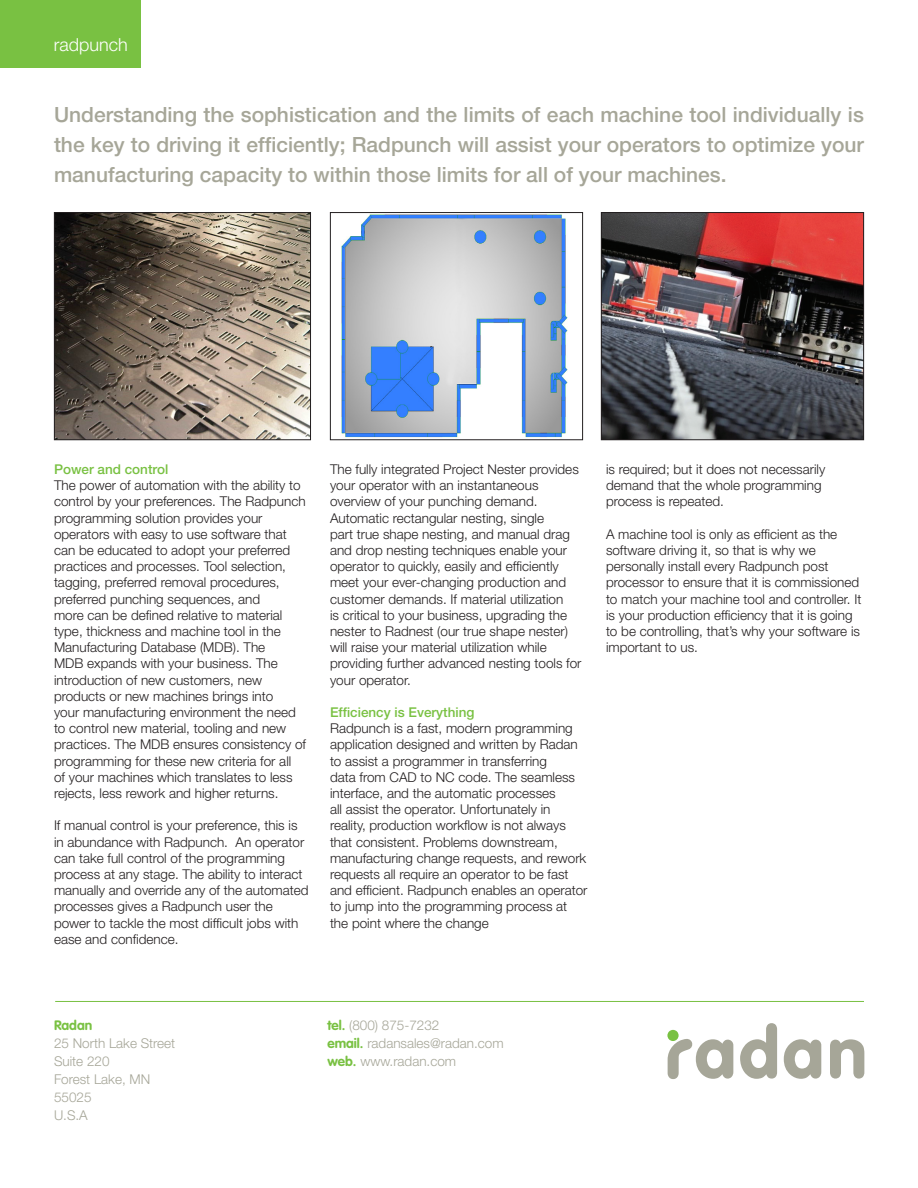
<style>
.page{position:relative;width:918px;height:1188px;background:#fff}
.page>*{position:absolute;margin:0;border:0;box-sizing:border-box;transform-origin:0 0}
.t1{font:74.85px "VAG Round";color:#a6a698}
.t2{font:500 21px/30px "Helvetica Neue";color:#a6a698;text-align:justify}
.t3{font:300 18px "Helvetica Neue";color:#fff}
.t4{font:300 13.5px/16.2px "Helvetica Neue";color:#231f20}
.t5{font:300 13.5px/18px "Helvetica Neue";color:#a6a698}
.t6{font:500 13.5px "Helvetica Neue";color:#79c142}
.t7{font:700 13.5px "VAG Rounded";color:#79c142}
.s1{font-family:"VAG Rounded";font-weight:700;color:#79c142}
</style>
<div class="page">
<hr style="left:55px;top:1001px;width:809px;height:1px;background:#79c142">
<svg style="left:667px;top:1030px;width:26px;height:49px"></svg>
<img style="left:56px;top:214px;width:253px;height:224px">
<div style="left:54px;top:212px;width:257px;height:228px;border:1px solid #231f20"></div>
<img style="left:603px;top:214px;width:259px;height:224px">
<div style="left:601px;top:212px;width:263px;height:228px;border:1px solid #231f20"></div>
<img style="left:341px;top:214px;width:227px;height:224px">
<div style="left:330px;top:212px;width:253px;height:228px;border:1px solid #231f20"></div>
<div style="left:0;top:0;width:140px;height:68px;background:#79c142"></div>
<p class="t3" style="left:54px;top:33px;width:76px">radpunch</p>
<p class="t2" style="left:54px;top:99px;width:812px">Understanding the sophistication and the limits of each machine tool individually is the key to driving it efficiently; Radpunch will assist your operators to optimize your manufacturing capacity to within those limits for all of your machines.</p>
<p class="t6" style="left:54px;top:461px;width:116px">Power and control</p>
<p class="t4" style="left:54px;top:477px;width:254px">The power of automation with the ability to control by your preferences. The Radpunch programming solution provides your operators with easy to use software that can be educated to adopt your preferred practices and processes. Tool selection, tagging, preferred removal procedures, preferred punching sequences, and<br>more can be defined relative to material type, thickness and machine tool in the Manufacturing Database (MDB). The<br>MDB expands with your business. The introduction of new customers, new products or new machines brings into<br>your manufacturing environment the need to control new material, tooling and new practices. The MDB ensures consistency of programming for these new criteria for all<br>of your machines which translates to less rejects, less rework and higher returns.</p>
<p class="t4" style="left:54px;top:817px;width:256px">If manual control is your preference, this is in abundance with Radpunch. An operator can take full control of the programming process at any stage. The ability to interact manually and override any of the automated processes gives a Radpunch user the power to tackle the most difficult jobs with ease and confidence.</p>
<p class="t4" style="left:330px;top:461px;width:253px">The fully integrated Project Nester provides your operator with an instantaneous overview of your punching demand.<br>Automatic rectangular nesting, single<br>part true shape nesting, and manual drag and drop nesting techniques enable your operator to quickly, easily and efficiently meet your ever-changing production and customer demands. If material utilization<br>is critical to your business, upgrading the nester to Radnest (our true shape nester) will raise your material utilization while providing further advanced nesting tools for your operator.</p>
<p class="t6" style="left:330px;top:704px;width:146px">Efficiency is Everything</p>
<p class="t4" style="left:330px;top:720px;width:259px">Radpunch is a fast, modern programming application designed and written by Radan to assist a programmer in transferring<br>data from CAD to NC code. The seamless interface, and the automatic processes<br>all assist the operator. Unfortunately in reality, production workflow is not always that consistent. Problems downstream, manufacturing change requests, and rework requests all require an operator to be fast and efficient. Radpunch enables an operator to jump into the programming process at the point where the change</p>
<p class="t4" style="left:606px;top:461px;width:221px">is required; but it does not necessarily demand that the whole programming process is repeated.</p>
<p class="t4" style="left:606px;top:526px;width:257px">A machine tool is only as efficient as the software driving it, so that is why we personally install every Radpunch post processor to ensure that it is commissioned to match your machine tool and controller. It is your production efficiency that it is going to be controlling, that’s why your software is important to us.</p>
<p class="t7" style="left:54px;top:1018px;width:40px">Radan</p>
<p class="t5" style="left:54px;top:1034px;width:123px">25 North Lake Street</p>
<p class="t5" style="left:54px;top:1052px;width:57px">Suite 220</p>
<p class="t5" style="left:54px;top:1070px;width:98px">Forest Lake, MN</p>
<p class="t5" style="left:54px;top:1088px;width:39px">55025</p>
<p class="t5" style="left:54px;top:1106px;width:35px">U.S.A</p>
<p class="t5" style="left:327px;top:1016px;width:178px"><span class="s1">tel.</span> (800) 875-7232<br><span class="s1">email.</span> radansales@radan.com</p>
<p class="t5" style="left:327px;top:1052px;width:130px"><span class="s1">web.</span> www.radan.com</p>
<p class="t1" style="left:694px;top:1011px;width:177px">adan</p>
</div>
